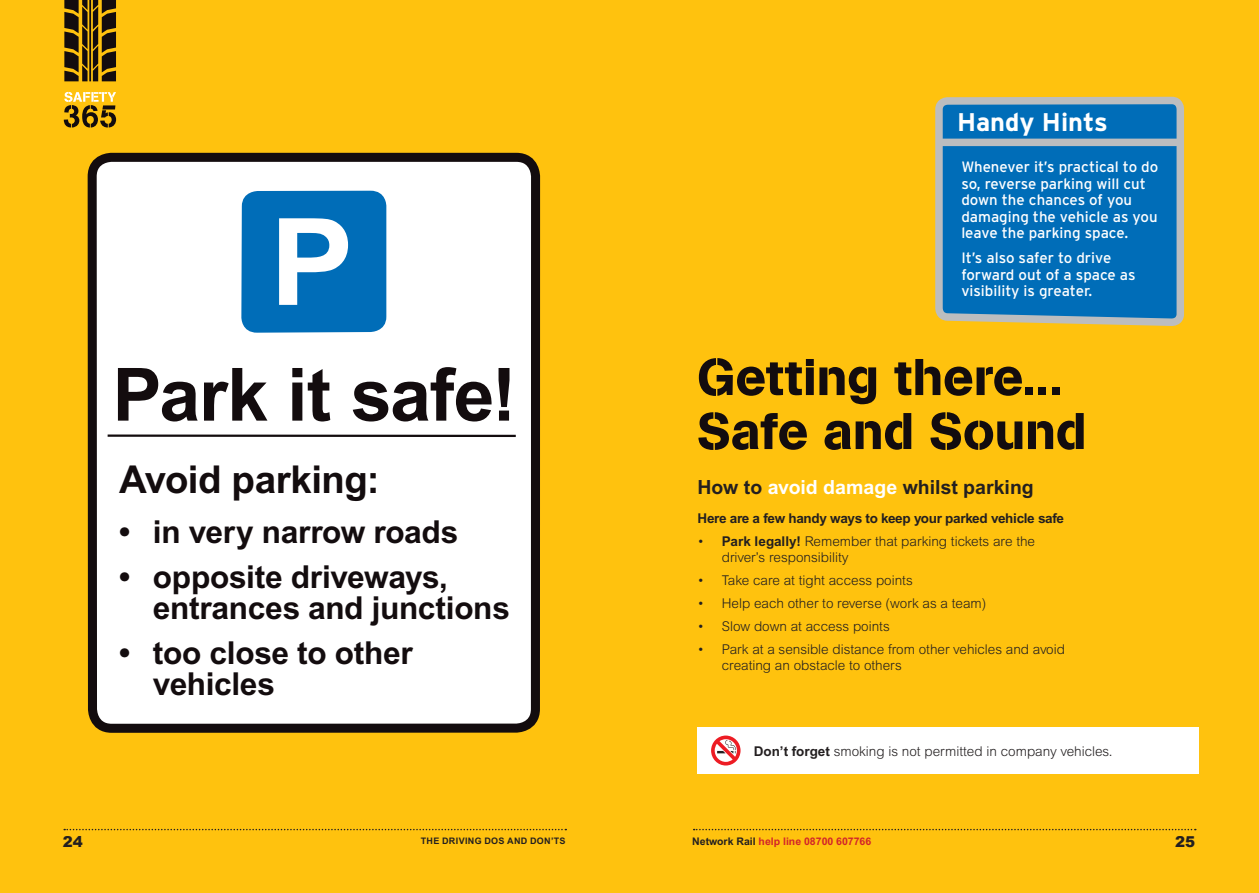
<style>
.page{position:relative;width:1259px;height:893px;background:#ffc20e}
.page>*{position:absolute;margin:0;border:0;box-sizing:border-box;transform-origin:0 0}
.t1{font:700 120.9px "Arial SFMT";color:#fff;scale:1.04 1}
.t2{font:700 73.5px "Arial SFMT";letter-spacing:-.015em;color:#130c0e}
.t3{font:51px/54px "AG Book Stencil";letter-spacing:-.005em;color:#130c0e}
.t4{font:700 38.4px "Arial SFMT";letter-spacing:-.015em;color:#130c0e}
.t5{font:700 31.65px/31.7px "Arial SFMT";letter-spacing:-.01em;color:#130c0e}
.t6{font:700 25.5px "Interstate";color:#fff}
.t7{font:700 19.5px "Arial SFMT";color:#231f20}
.t8{font:15px/16.5px "Interstate";color:#fff}
.t9{font:900 15px "Arial";color:#231f20}
.t10{font:300 13.5px/16.5px "Arial";color:#231f20}
.t11{font:700 13.5px "Arial SFMT";letter-spacing:-.02em;color:#231f20}
.t12{font:700 10.5px "Arial SFMT";color:#d2232a}
.t13{font:700 9px "Arial SFMT";letter-spacing:.04em;color:#231f20}
.s1{color:#fff}
.s2{font-family:"Arial SFMT";font-weight:700}
.s3{color:#231f20}
</style>
<div class="page">
<div style="left:92px;top:157px;width:443px;height:571px;background:#fff;border-radius:19px"></div>
<div style="left:88px;top:153px;width:452px;height:580px;border:9px solid #130c0e;border-radius:19px"></div>
<div style="left:241px;top:190px;width:146px;height:143px;background:#006db8"></div>
<hr style="left:108px;top:434px;width:408px;height:3px;background:#130c0e">
<svg style="left:693px;top:829px;width:502px;height:1px"></svg>
<svg style="left:64px;top:829px;width:502px;height:1px"></svg>
<svg style="left:935px;top:96px;width:250px;height:230px;background:#1c78b4"></svg>
<div style="left:938px;top:139px;width:242px;height:7px;background:#bcbdbf"></div>
<svg style="left:64px;top:92px;width:52px;height:36px"></svg>
<svg style="left:64px;top:0;width:52px;height:81px"></svg>
<div style="left:697px;top:727px;width:502px;height:47px;background:#fff"></div>
<svg style="left:711px;top:735px;width:29px;height:30px"></svg>
<h1 class="t1" style="left:270px;top:191px;width:82px">P</h1>
<h2 class="t2" style="left:112px;top:352px;width:405px">Park it safe!</h2>
<h3 class="t4" style="left:119px;top:457px;width:262px">Avoid parking:</h3>
<h3 class="t5" style="left:119px;top:516px;width:340px">• in very narrow roads</h3>
<h3 class="t5" style="left:153px;top:561px;width:358px;text-indent:-34px">• opposite driveways, entrances and junctions</h3>
<h3 class="t5" style="left:153px;top:637px;width:261px;text-indent:-34px">• too close to other vehicles</h3>
<h3 class="t6" style="left:957px;top:107px;width:152px">Handy Hints</h3>
<p class="t8" style="left:961px;top:158px;width:198px">Whenever it’s practical to do so, reverse parking will cut down the chances of you damaging the vehicle as you leave the parking space.</p>
<p class="t8" style="left:961px;top:249px;width:176px">It’s also safer to drive forward out of a space as visibility is greater.</p>
<h3 class="t3" style="left:697px;top:350px;width:391px">Getting there...<br>Safe and Sound</h3>
<h3 class="t7" style="left:697px;top:475px;width:338px">How to <span class="s1">avoid damage</span> whilst parking</h3>
<p class="t11" style="left:697px;top:510px;width:368px">Here are a few handy ways to keep your parked vehicle safe</p>
<p class="t10" style="left:722px;top:533px;width:315px;text-indent:-24px">• <span class="s2">Park legally!</span> Remember that parking tickets are the driver’s responsibility</p>
<p class="t10" style="left:697px;top:572px;width:217px">• Take care at tight access points</p>
<p class="t10" style="left:697px;top:595px;width:290px">• Help each other to reverse (work as a team)</p>
<p class="t10" style="left:697px;top:618px;width:194px">• Slow down at access points</p>
<p class="t10" style="left:722px;top:641px;width:345px;text-indent:-24px">• Park at a sensible distance from other vehicles and avoid creating an obstacle to others</p>
<p class="t10" style="left:754px;top:743px;width:360px"><span class="s2">Don’t forget</span> smoking is not permitted in company vehicles.</p>
<p class="t9" style="left:63px;top:831px;width:22px">24</p>
<p class="t13" style="left:421px;top:835px;width:95px">THE DRIVING DOs and</p>
<p class="t13" style="left:530px;top:835px;width:8px">don</p>
<p class="t13" style="left:551px;top:835px;width:16px">’ts</p>
<p class="t12" style="left:692px;top:835px;width:180px"><span class="s3">Network Rail</span> help line 08700 607766</p>
<p class="t9" style="left:1175px;top:831px;width:22px">25</p>
</div>
